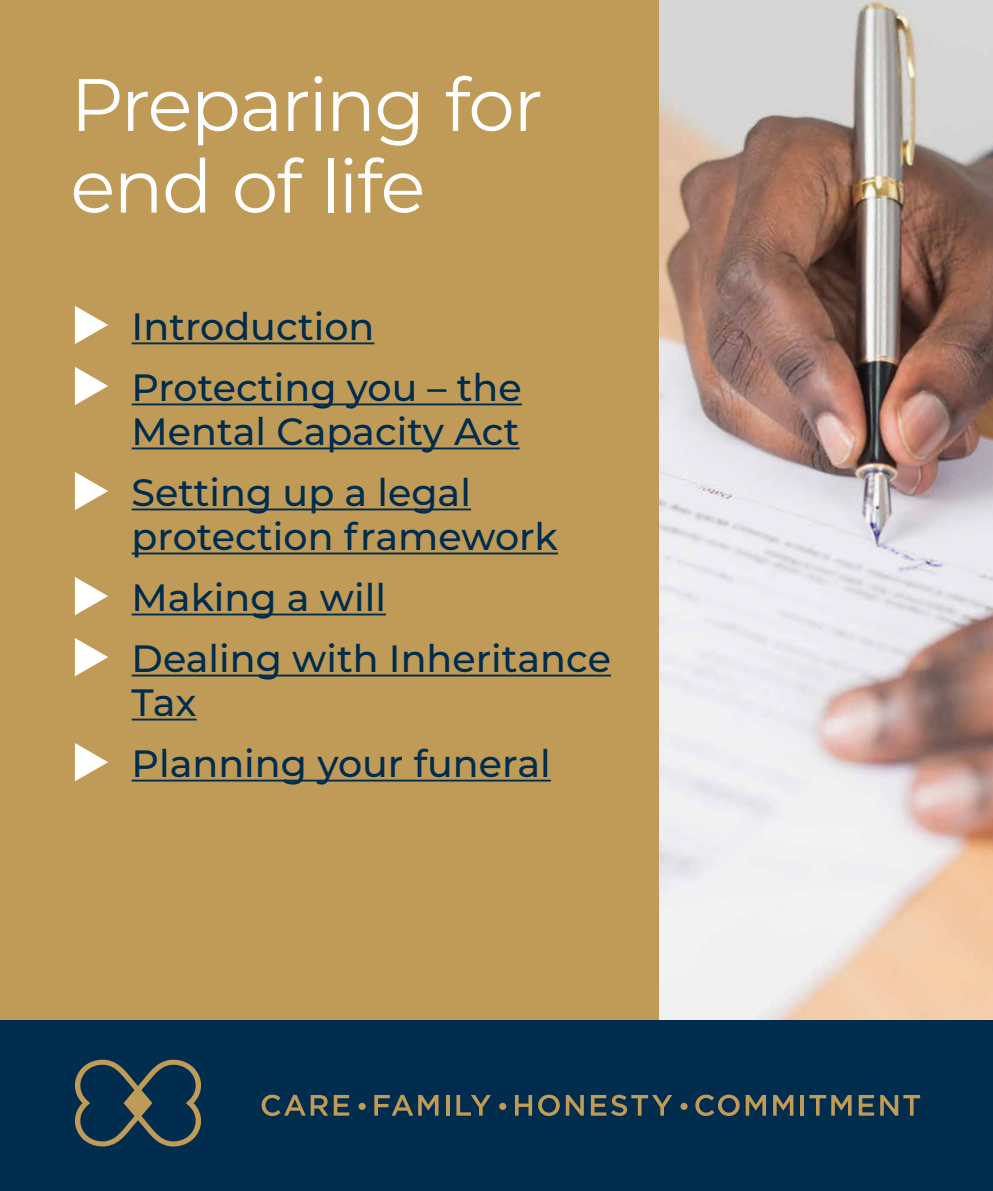
<style>
.page{position:relative;width:993px;height:1191px;background:#fff}
.page>*{position:absolute;margin:0;border:0;box-sizing:border-box;transform-origin:0 0}
.t1{font:74px "Montserrat";letter-spacing:-.025em;color:#fff}
.t2{font:300 42px "Montserrat";color:#fff}
.t3{font:500 38px/61px "Montserrat";color:#002c4d}
</style>
<div class="page">
<img style="left:658px;top:0;width:334px;height:1020px">
<div style="left:0;top:0;width:658px;height:1037px;background:#c09b57"></div>
<div style="left:0;top:1020px;width:992px;height:171px;background:#002c4d"></div>
<svg style="left:261px;top:1094px;width:88px;height:22px"></svg>
<svg style="left:358px;top:1102px;width:7px;height:7px"></svg>
<svg style="left:374px;top:1094px;width:64px;height:21px"></svg>
<svg style="left:446px;top:1095px;width:3px;height:20px"></svg>
<svg style="left:456px;top:1095px;width:34px;height:20px"></svg>
<svg style="left:499px;top:1102px;width:7px;height:7px"></svg>
<svg style="left:515px;top:1095px;width:17px;height:20px"></svg>
<svg style="left:538px;top:1094px;width:21px;height:22px"></svg>
<svg style="left:565px;top:1095px;width:18px;height:20px"></svg>
<svg style="left:590px;top:1094px;width:82px;height:22px"></svg>
<svg style="left:680px;top:1102px;width:7px;height:7px"></svg>
<svg style="left:695px;top:1094px;width:44px;height:22px"></svg>
<svg style="left:745px;top:1095px;width:20px;height:20px"></svg>
<svg style="left:773px;top:1095px;width:20px;height:20px"></svg>
<hr style="left:800px;top:1095px;width:4px;height:20px;background:#c09b57">
<svg style="left:809px;top:1095px;width:16px;height:20px"></svg>
<svg style="left:831px;top:1095px;width:20px;height:20px"></svg>
<svg style="left:858px;top:1095px;width:15px;height:20px"></svg>
<svg style="left:880px;top:1095px;width:17px;height:20px"></svg>
<svg style="left:903px;top:1095px;width:16px;height:20px"></svg>
<svg style="left:75px;top:1059px;width:126px;height:88px"></svg>
<hr style="left:132px;top:342px;width:242px;height:2px;background:#002c4d">
<hr style="left:132px;top:403px;width:389px;height:2px;background:#002c4d">
<hr style="left:132px;top:447px;width:387px;height:2px;background:#002c4d">
<hr style="left:132px;top:508px;width:339px;height:2px;background:#002c4d">
<hr style="left:132px;top:552px;width:426px;height:2px;background:#002c4d">
<hr style="left:132px;top:613px;width:254px;height:2px;background:#002c4d">
<hr style="left:132px;top:674px;width:478px;height:2px;background:#002c4d">
<hr style="left:132px;top:718px;width:64px;height:2px;background:#002c4d">
<hr style="left:132px;top:779px;width:418px;height:2px;background:#002c4d">
<svg style="left:75px;top:306px;width:33px;height:38px"></svg>
<svg style="left:75px;top:367px;width:33px;height:38px"></svg>
<svg style="left:75px;top:472px;width:33px;height:38px"></svg>
<svg style="left:75px;top:577px;width:33px;height:38px"></svg>
<svg style="left:75px;top:638px;width:33px;height:38px"></svg>
<svg style="left:75px;top:743px;width:33px;height:38px"></svg>
<h1 class="t1" style="left:70px;top:54px;width:474px">Preparing for</h1>
<p class="t2" style="left:72px;top:82px;width:263px">Introduction</p>
<h1 class="t1" style="left:70px;top:135px;width:356px">end of life</h1>
<p class="t3" style="left:132px;top:294px;width:391px">Introduction<br>Protecting you – the</p>
<p class="t3" style="left:132px;top:399px;width:389px">Mental Capacity Act<br>Setting up a legal</p>
<p class="t3" style="left:132px;top:504px;width:480px">protection framework<br>Making a will<br>Dealing with Inheritance</p>
<p class="t3" style="left:132px;top:670px;width:420px">Tax<br>Planning your funeral</p>
</div>
